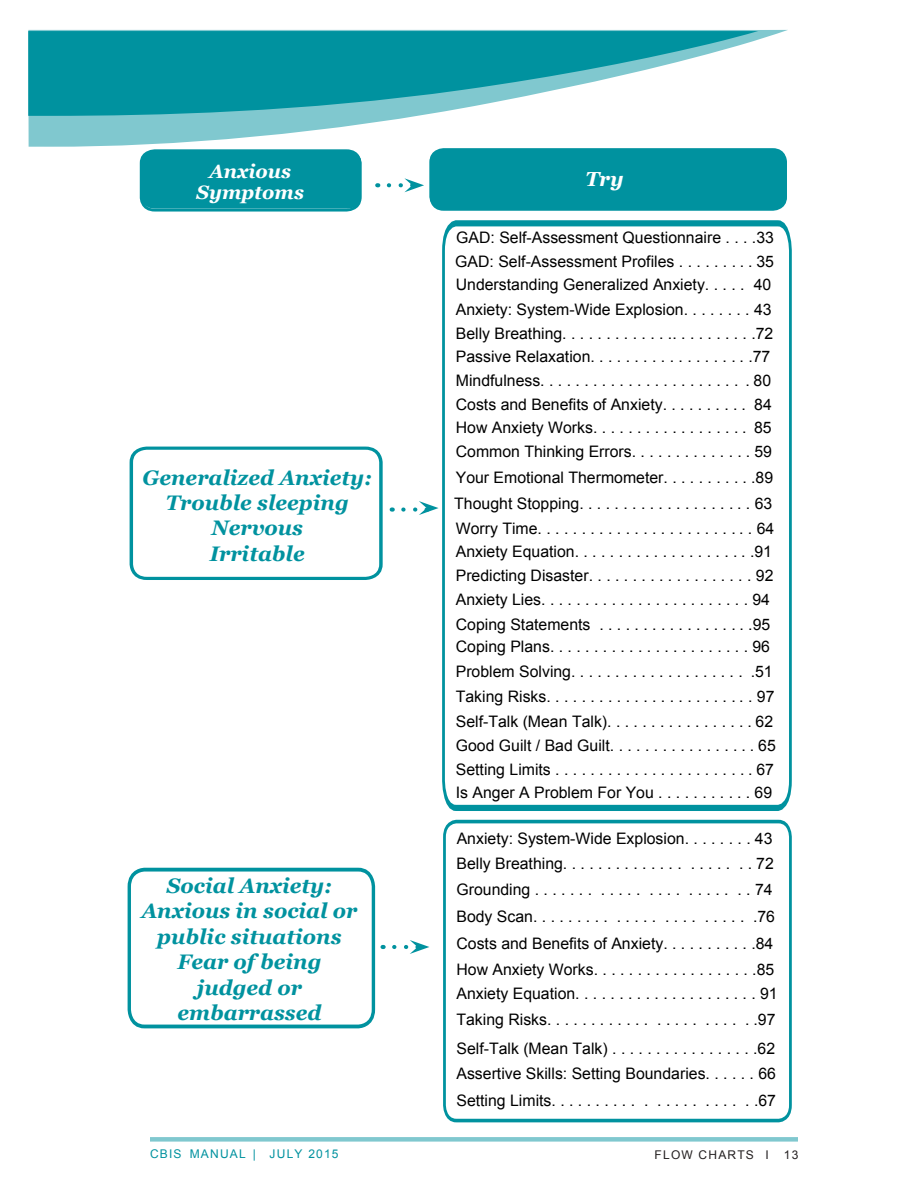
<style>
.page{position:relative;width:918px;height:1188px;background:#fff}
.page>*{position:absolute;margin:0;border:0;box-sizing:border-box;transform-origin:0 0}
.t1{font:italic 700 21px/25.5px "Georgia";color:#00929f;text-align:center}
.t2{font:italic 700 20.25px "Georgia";color:#fff}
.t3{font:italic 700 19.35px/20.7px "Georgia";color:#fff;text-align:center}
.t4{font:15.9px/24.3px "Arial";color:#000}
.t5{font:12px "Arial";letter-spacing:.1em;color:#00929f}
.t6{font:12px "Arial";letter-spacing:.1em;color:#231f20}
.s1{font-style:inherit}
</style>
<div class="page">
<svg style="left:127px;top:867px;width:249px;height:162px"></svg>
<div style="left:130px;top:446px;width:253px;height:134px;border:3px solid #00929f;border-radius:15px"></div>
<svg style="left:394px;top:940px;width:35px;height:14px"></svg>
<svg style="left:403px;top:501px;width:36px;height:14px"></svg>
<svg style="left:443px;top:819px;width:349px;height:304px"></svg>
<svg style="left:442px;top:220px;width:350px;height:591px"></svg>
<div style="left:141px;top:153px;width:220px;height:55px;background:#00929f"></div>
<div style="left:140px;top:149px;width:221px;height:63px;border:3px solid #00929f;border-radius:13px"></div>
<div style="left:430px;top:150px;width:357px;height:59px;background:#00929f;border-radius:13px"></div>
<div style="left:430px;top:148px;width:357px;height:63px;border:3px solid #00929f;border-radius:13px"></div>
<svg style="left:389px;top:178px;width:35px;height:14px"></svg>
<svg style="left:28px;top:30px;width:760px;height:117px"></svg>
<svg style="left:28px;top:31px;width:730px;height:85px;fill:#00929f"></svg>
<div style="left:150px;top:1137px;width:648px;height:5px;background:#80c8cf"></div>
<p class="t3" style="left:196px;top:161px;width:109px">Anxious<br>Symptoms</p>
<p class="t2" style="left:585px;top:166px;width:40px">Try</p>
<p class="t1" style="left:143px;top:465px;width:231px">Generalized Anxiety:<br>Trouble sleeping<br>Nervous<br>Irritable</p>
<p class="t1" style="left:141px;top:873px;width:218px">Social Anxiety:<br>Anxious in social or public situations<br>Fear of being judged or embar<span class="s1">r</span>assed</p>
<p class="t4" style="left:456px;top:226px;width:319px"><span class="s1">GAD:</span> Self-Assessment Questionnaire . . . .<span class="s1">33</span></p>
<p class="t4" style="left:456px;top:273px;width:317px">Understanding Generalized Anxiety. . . . . 40</p>
<p class="t4" style="left:455px;top:249px;width:320px"><span class="s1">GAD:</span> Self-Assessment Profiles . . . . . . . . . <span class="s1">35</span></p>
<p class="t4" style="left:456px;top:297px;width:319px">Anxiety: System-Wide Explosion. . . . . . <span class="s1">.</span> . 43<br>Belly Breathing. . . . . . . . . . . . .. . . . . . . <span class="s1">.</span> . .72</p>
<p class="t4" style="left:456px;top:344px;width:316px">Passive Relaxation. . . . . . . . . . . . . . . . . <span class="s1">.</span> .7<span class="s1">7</span></p>
<p class="t4" style="left:456px;top:393px;width:318px;line-height:22.8px">Costs and Benefits of Anxiety. . . . . . . . . . 8<span class="s1">4<br></span>How Anxiety Works. . . . . . . . . . . . . . . . . . 8<span class="s1">5</span></p>
<p class="t4" style="left:454px;top:439px;width:321px;line-height:25.8px">Common Thinking Errors. . . . . . . . . . . . <span class="s1">.</span> . 59<br>Your Emotional Thermometer. . . . . . . . . . .<span class="s1">89<br></span>Thought Stopping. . . . . . . . . . . . . . . . . . <span class="s1">.</span> . 63<br>Worry Time. . . . . . . . . . . . . . . . . . . . . . . <span class="s1">.</span> . 64</p>
<p class="t4" style="left:456px;top:539px;width:319px">Anxiety Equation. . . . . . . . . . . . . . . . . . . <span class="s1">.</span> .9<span class="s1">1<br></span>Predicting Disaster. . . . . . . . . . . . . . . . . <span class="s1">.</span> . 9<span class="s1">2<br></span>Anxiety Lies. . . . . . . . . . . . . . . . . . . . . . <span class="s1">.</span> . 9<span class="s1">4<br>Coping Statements</span> . . . . . . . . . . . . . . . . <span class="s1">.</span> .9<span class="s1">5</span></p>
<p class="t4" style="left:456px;top:635px;width:318px">Coping Plans. . . . . . . . . . . . . . . . . . . . . . <span class="s1">.</span> 9<span class="s1">6<br></span>Problem Solving. . . . . . . . . . . . . . . . . . . <span class="s1">. .</span>51</p>
<p class="t4" style="left:456px;top:685px;width:322px">Taking Risks. . . . . . . . . . . . . . . . . . . . . . <span class="s1">. .</span> 9<span class="s1">7<br></span>Self<span class="s1">-</span>Talk (Mean Talk). . . . . . . . . . . . . . . <span class="s1">. .</span> 62<br>Good Guilt / Bad Guilt. . . . . . . . . . . . . . . <span class="s1">. .</span> 65<br>Setting Limits . . . . . . . . . . . . . . . . . . . . . . <span class="s1">.</span> 67</p>
<p class="t4" style="left:456px;top:780px;width:318px">Is Anger A Problem For You <span class="s1">.</span> . . . . . . . . <span class="s1">. .</span> 69</p>
<p class="t4" style="left:456px;top:368px;width:317px">Mindfulness. . . . . . . . . . . . . . . . . . . . . . . . <span class="s1">80</span></p>
<p class="t4" style="left:457px;top:827px;width:317px">Anxiety: System-Wide Explosion. . . . . . . . 43</p>
<p class="t4" style="left:456px;top:851px;width:319px;line-height:25.8px">Belly Breathing. . . . . . . . . . . . . . . . . . . . . 72<br>Grounding . . . . . . . . . . . . . . . . . . . . . . . 74</p>
<p class="t4" style="left:456px;top:903px;width:320px;line-height:27.3px">Body Scan. . . . . . . . . . . . . . . . . . . . . . . .7<span class="s1">6<br></span>Costs and Benefits of Anxiety. . . . . . . . . . .8<span class="s1">4</span></p>
<p class="t4" style="left:456px;top:957px;width:323px">How Anxiety Works. . . . . . . . . . . . . . . . . . .8<span class="s1">5<br></span>Anxiety Equation. . . . . . . . . . . . . . . . . . . . . 9<span class="s1">1</span></p>
<p class="t4" style="left:456px;top:1005px;width:321px;line-height:28.8px">Taking Risks. . . . . . . . . . . . . . . . . . . . . . .9<span class="s1">7<br></span>Self<span class="s1">-</span>Talk (Mean Talk) . . . . . . . . . . . . . . . . .62</p>
<p class="t4" style="left:456px;top:1061px;width:321px;line-height:26.1px">Assertive Skills: Setting Boundaries. . . . . . 66<br>Setting Limits. . . . . . . . . . . . . . . . . . . . . .67</p>
<p class="t5" style="left:150px;top:1146px;width:190px">CBIS MANUAL | JULY 2015</p>
<p class="t6" style="left:655px;top:1147px;width:145px">FLOW CHARTS <span class="s1">I 13</span></p>
</div>
